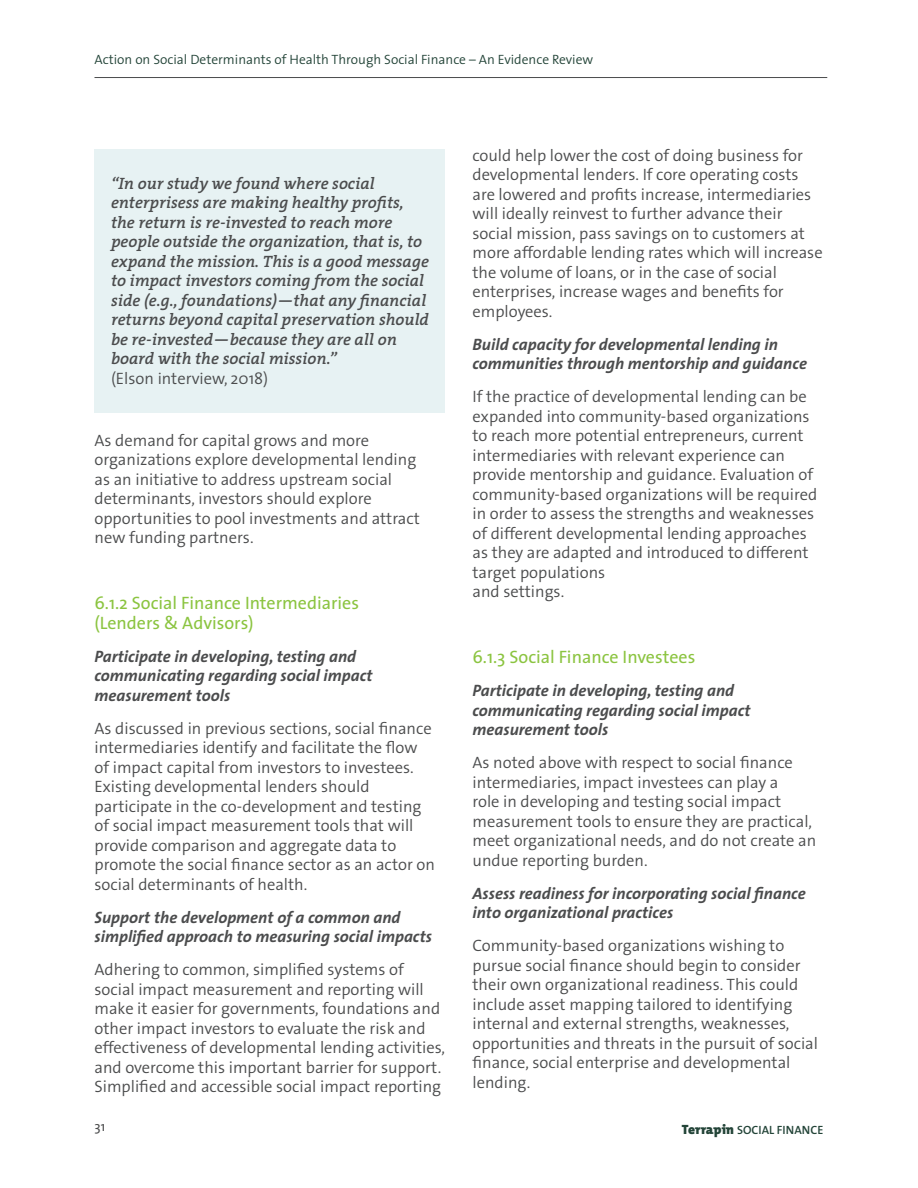
<style>
.page{position:relative;width:918px;height:1188px;background:#fff}
.page>*{position:absolute;margin:0;border:0;box-sizing:border-box;transform-origin:0 0}
.sub_title_green{font:18px/19.5px "The Sans";color:#8bc440}
.main_Body{font:300 16.5px/19.5px "The Sans B4";color:#4b4c4d}
.WORD__B7bold_italic{font:italic 700 16.5px/19.5px "The Sans";color:#4b4c4d}
.t1{font:italic 600 16.5px/19.5px "The Serif B6";color:#4b4c4d}
.main_Body-2{font:300 16.5px "The Sans";color:#4b4c4d}
.t2{font:300 13.5px "The Sans";color:#234438}
.t3{font:13.5px "The Sans";color:#4b4c4d}
.t4{font:600 12px "The Sans";color:#234438}
.s1{font-family:"The Mix";font-weight:900;font-size:13.5px}
</style>
<div class="page">
<hr style="left:94px;top:77px;width:733px;height:1px;background:#4b4c4d">
<div style="left:94px;top:149px;width:352px;height:264px;background:#e7f2f3"></div>
<p class="t2" style="left:94px;top:48px;width:500px">Action on Social Determinants of Health Through Social Finance – An Evidence Review</p>
<p class="t1" style="left:111px;top:174px;width:320px">“In our study we found where social enterprisess are making healthy profits, the return is re-invested to reach more people outside the organization, that is, to expand the mission. This is a good message to impact investors coming from the social side (e.g., foundations)—that any financial returns beyond capital preservation should be re-invested—because they are all on board with the social mission.”</p>
<p class="main_Body-2" style="left:111px;top:365px;width:159px">(Elson interview, 2018)</p>
<p class="main_Body" style="left:94px;top:431px;width:327px">As demand for capital grows and more organizations explore developmental lending as an initiative to address upstream social determinants, investors should explore opportunities to pool investments and attract new funding partners.</p>
<p class="sub_title_green" style="left:94px;top:593px;width:266px">6.1.2 Social Finance Intermediaries (Lenders &amp; Advisors)</p>
<p class="WORD__B7bold_italic" style="left:94px;top:646px;width:280px">Participate in developing, testing and communicating regarding social impact measurement tools</p>
<p class="main_Body" style="left:94px;top:719px;width:342px">As discussed in previous sections, social finance intermediaries identify and facilitate the flow of impact capital from investors to investees.<br>Existing developmental lenders should participate in the co-development and testing of social impact measurement tools that will provide comparison and aggregate data to promote the social finance sector as an actor on social determinants of health.</p>
<p class="WORD__B7bold_italic" style="left:94px;top:907px;width:339px">Support the development of a common and simplified approach to measuring social impacts</p>
<p class="main_Body" style="left:94px;top:960px;width:352px">Adhering to common, simplified systems of social impact measurement and reporting will make it easier for governments, foundations and other impact investors to evaluate the risk and effectiveness of developmental lending activities, and overcome this important barrier for support.<br>Simplified and accessible social impact reporting</p>
<p class="main_Body" style="left:472px;top:146px;width:352px">could help lower the cost of doing business for developmental lenders. If core operating costs are lowered and profits increase, intermediaries will ideally reinvest to further advance their social mission, pass savings on to customers at more affordable lending rates which will increase the volume of loans, or in the case of social enterprises, increase wages and benefits for employees.</p>
<p class="WORD__B7bold_italic" style="left:472px;top:334px;width:336px">Build capacity for developmental lending in communities through mentorship and guidance</p>
<p class="main_Body" style="left:472px;top:388px;width:346px">If the practice of developmental lending can be expanded into community-based organizations to reach more potential entrepreneurs, current intermediaries with relevant experience can provide mentorship and guidance. Evaluation of community-based organizations will be required in order to assess the strengths and weaknesses of different developmental lending approaches as they are adapted and introduced to different target populations<br>and settings.</p>
<p class="sub_title_green" style="left:472px;top:647px;width:224px">6.1.3 Social Finance Investees</p>
<p class="WORD__B7bold_italic" style="left:472px;top:680px;width:280px">Participate in developing, testing and communicating regarding social impact measurement tools</p>
<p class="main_Body" style="left:472px;top:754px;width:345px">As noted above with respect to social finance intermediaries, impact investees can play a<br>role in developing and testing social impact measurement tools to ensure they are practical, meet organizational needs, and do not create an undue reporting burden.</p>
<p class="WORD__B7bold_italic" style="left:472px;top:883px;width:335px">Assess readiness for incorporating social finance into organizational practices</p>
<p class="main_Body" style="left:472px;top:937px;width:347px">Community-based organizations wishing to pursue social finance should begin to consider their own organizational readiness. This could include asset mapping tailored to identifying internal and external strengths, weaknesses, opportunities and threats in the pursuit of social finance, social enterprise and developmental lending.</p>
<p class="t3" style="left:94px;top:1115px;width:12px">31</p>
<p class="t4" style="left:682px;top:1120px;width:143px"><span class="s1">Terrapin</span> SOCIAL FINANCE</p>
</div>
